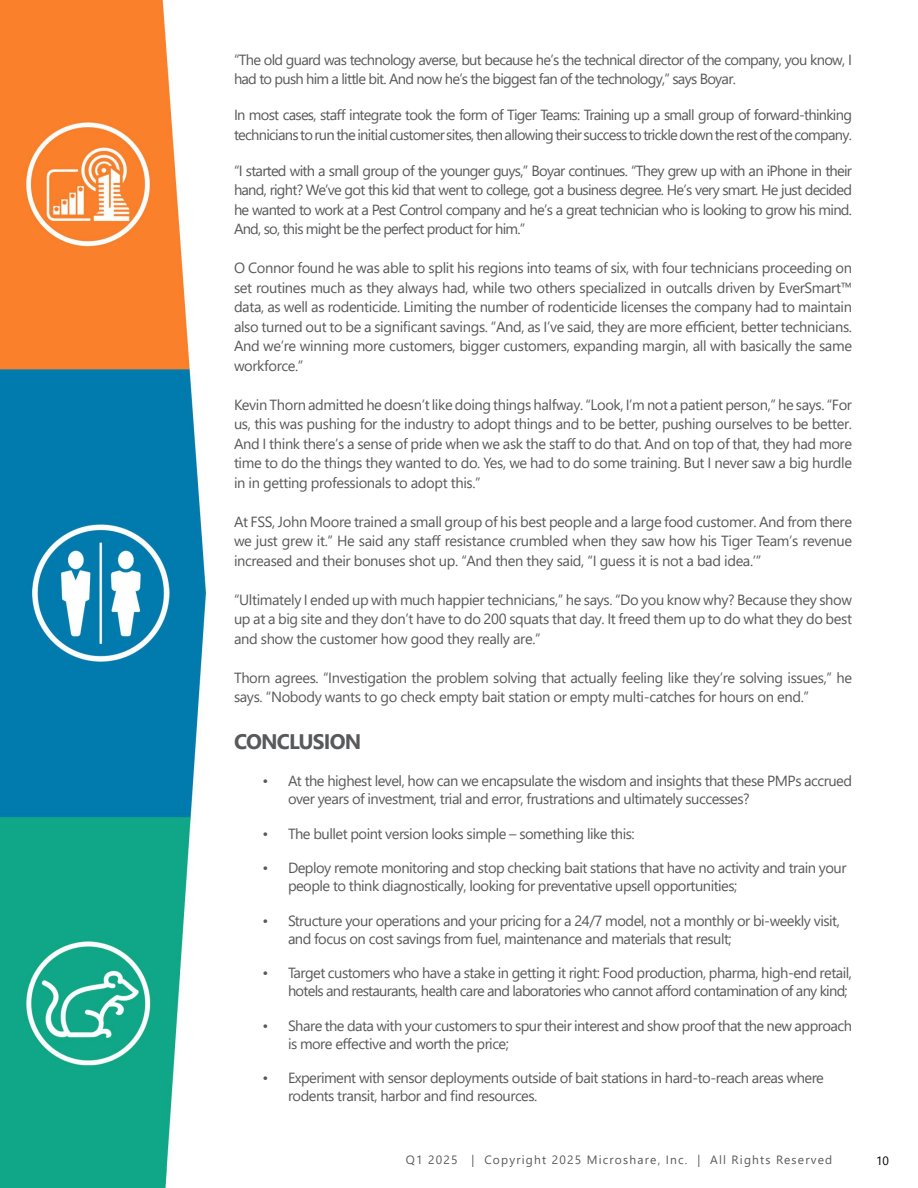
<style>
.page{position:relative;width:918px;height:1188px;background:#fff}
.page>*{position:absolute;margin:0;border:0;box-sizing:border-box;transform-origin:0 0}
.t1{font:700 21px "Segoe UI";letter-spacing:-.04em;color:#58595b}
.t2{font:14.7px/19.5px "Segoe UI";letter-spacing:-.035em;color:#58595b}
.t3{font:12px "Segoe UI";letter-spacing:.1em;color:#58595b}
.t4{font:12px "Segoe UI";color:#000}
</style>
<div class="page">
<img style="left:0;top:0;width:207px;height:1188px">
<p class="t2" style="left:234px;top:48px;width:620px">“The old guard was technology averse, but because he’s the technical director of the company, you know, I had to push him a little bit. And now he’s the biggest fan of the technology,” says Boyar.</p>
<p class="t2" style="left:234px;top:104px;width:620px">In most cases, staff integrate took the form of Tiger Teams: Training up a small group of forward-thinking technicians to run the initial customer sites, then allowing their success to trickle down the rest of the company.</p>
<p class="t2" style="left:234px;top:159px;width:620px;text-align:justify">“I started with a small group of the younger guys,” Boyar continues. “They grew up with an iPhone in their hand, right? We’ve got this kid that went to college, got a business degree. He’s very smart. He just decided he wanted to work at a Pest Control company and he’s a great technician who is looking to grow his mind.<br>And, so, this might be the perfect product for him.”</p>
<p class="t2" style="left:234px;top:257px;width:620px;text-align:justify">O Connor found he was able to split his regions into teams of six, with four technicians proceeding on set routines much as they always had, while two others specialized in outcalls driven by EverSmart™ data, as well as rodenticide. Limiting the number of rodenticide licenses the company had to maintain also turned out to be a significant savings. “And, as I’ve said, they are more efficient, better technicians.<br>And we’re winning more customers, bigger customers, expanding margin, all with basically the same workforce.”</p>
<p class="t2" style="left:234px;top:394px;width:620px;text-align:justify">Kevin Thorn admitted he doesn’t like doing things halfway. “Look, I’m not a patient person,” he says. “For us, this was pushing for the industry to adopt things and to be better, pushing ourselves to be better.<br>And I think there’s a sense of pride when we ask the staff to do that. And on top of that, they had more time to do the things they wanted to do. Yes, we had to do some training. But I never saw a big hurdle in in getting professionals to adopt this.”</p>
<p class="t2" style="left:234px;top:511px;width:620px;text-align:justify">At FSS, John Moore trained a small group of his best people and a large food customer. And from there we just grew it.” He said any staff resistance crumbled when they saw how his Tiger Team’s revenue increased and their bonuses shot up. “And then they said, “I guess it is not a bad idea.’”</p>
<p class="t2" style="left:234px;top:589px;width:620px;text-align:justify">“Ultimately I ended up with much happier technicians,” he says. “Do you know why? Because they show up at a big site and they don’t have to do 200 squats that day. It freed them up to do what they do best and show the customer how good they really are.”</p>
<p class="t2" style="left:234px;top:667px;width:620px">Thorn agrees. “Investigation the problem solving that actually feeling like they’re solving issues,” he says. “Nobody wants to go check empty bait station or empty multi-catches for hours on end.”</p>
<h1 class="t1" style="left:234px;top:721px;width:129px">CONCLUSION</h1>
<p class="t2" style="left:288px;top:771px;width:566px;line-height:18px;text-indent:-26px">• At the highest level, how can we encapsulate the wisdom and insights that these PMPs accrued over years of investment, trial and error, frustrations and ultimately successes?</p>
<p class="t2" style="left:262px;top:822px;width:374px">• The bullet point version looks simple – something like this:</p>
<p class="t2" style="left:288px;top:858px;width:560px;line-height:18px;text-indent:-26px">• Deploy remote monitoring and stop checking bait stations that have no activity and train your people to think diagnostically, looking for preventative upsell opportunities;</p>
<p class="t2" style="left:288px;top:910px;width:553px;line-height:18px;text-indent:-26px">• Structure your operations and your pricing for a 24/7 model, not a monthly or bi-weekly visit, and focus on cost savings from fuel, maintenance and materials that result;</p>
<p class="t2" style="left:262px;top:963px;width:591px;line-height:18px;text-align:right">• Target customers who have a stake in getting it right: Food production, pharma, high-end retail, hotels and restaurants, health care and laboratories who cannot afford contamination of any kind;</p>
<p class="t2" style="left:288px;top:1015px;width:566px;line-height:18px;text-indent:-26px">• Share the data with your customers to spur their interest and show proof that the new approach is more effective and worth the price;</p>
<p class="t2" style="left:288px;top:1068px;width:538px;line-height:18px;text-indent:-26px">• Experiment with sensor deployments outside of bait stations in hard-to-reach areas where rodents transit, harbor and find resources.</p>
<p class="t3" style="left:406px;top:1148px;width:428px">Q1 2025 | Copyright 2025 Microshare, Inc. | All Rights Reserved</p>
<p class="t4" style="left:876px;top:1149px;width:14px">10</p>
</div>
